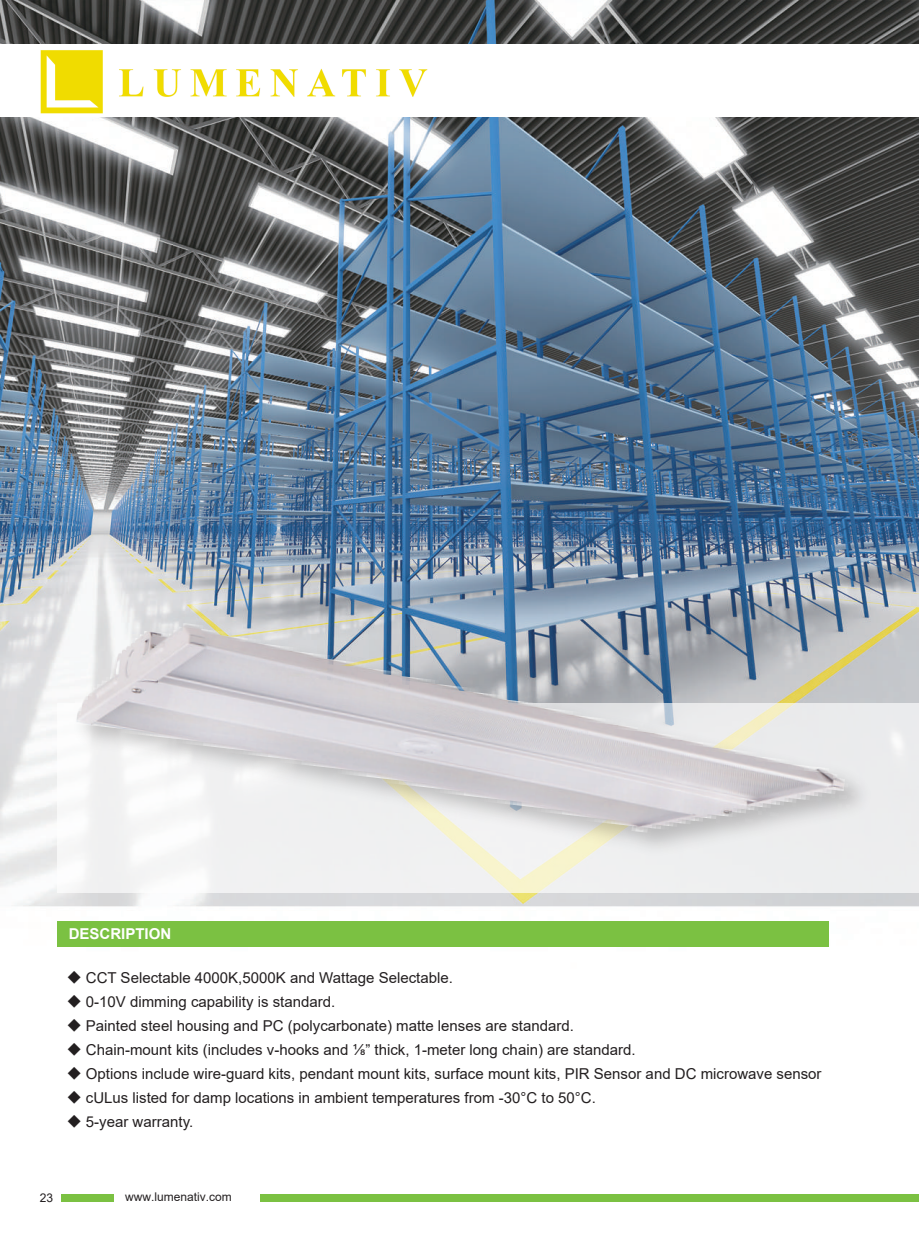
<style>
.page{position:relative;width:919px;height:1238px;background:#fff}
.page>*{position:absolute;margin:0;border:0;box-sizing:border-box;transform-origin:0 0}
.t1{font:15px "Arial";color:#231f20}
.t2{font:700 15px "Arial";color:#fff}
.t3{font:12px "Arial";color:#231f20}
.s1{font-family:"Adobe Song Std";font-weight:300}
</style>
<div class="page">
<img style="left:0;top:0;width:918px;height:1202px">
<div style="left:0;top:44px;width:918px;height:73px;background:#fff"></div>
<div style="left:61px;top:1194px;width:53px;height:7px;background:#7bc142"></div>
<div style="left:260px;top:1194px;width:658px;height:7px;background:#7bc142"></div>
<div style="left:57px;top:703px;width:861px;height:189px;background:#ececed"></div>
<img style="left:25px;top:489px;width:872px;height:458px">
<img style="left:40px;top:50px;width:388px;height:64px">
<p class="t2" style="left:69px;top:923px;width:104px">DESCRIPTION</p>
<p class="t1" style="left:67px;top:967px;width:388px"><span class="s1">◆</span> CCT Selectable 4000K,5000K and Wattage Selectable.</p>
<p class="t1" style="left:67px;top:991px;width:270px"><span class="s1">◆</span> 0-10V dimming capability is standard.</p>
<p class="t1" style="left:67px;top:1015px;width:508px"><span class="s1">◆</span> Painted steel housing and PC (polycarbonate) matte lenses are standard.</p>
<p class="t1" style="left:67px;top:1039px;width:570px"><span class="s1">◆</span> Chain-mount kits (includes v-hooks and ⅛” thick, 1-meter long chain) are standard.</p>
<p class="t1" style="left:67px;top:1063px;width:756px"><span class="s1">◆</span> Options include wire-guard kits, pendant mount kits, surface mount kits, PIR Sensor and DC microwave sensor</p>
<p class="t1" style="left:67px;top:1087px;width:530px"><span class="s1">◆</span> cULus listed for damp locations in ambient temperatures from -30°C to 50°C.</p>
<p class="t1" style="left:67px;top:1111px;width:128px"><span class="s1">◆</span> 5-year warranty.</p>
<p class="t3" style="left:40px;top:1189px;width:15px">23</p>
<p class="t3" style="left:125px;top:1188px;width:108px">www.lumenativ.com</p>
</div>
